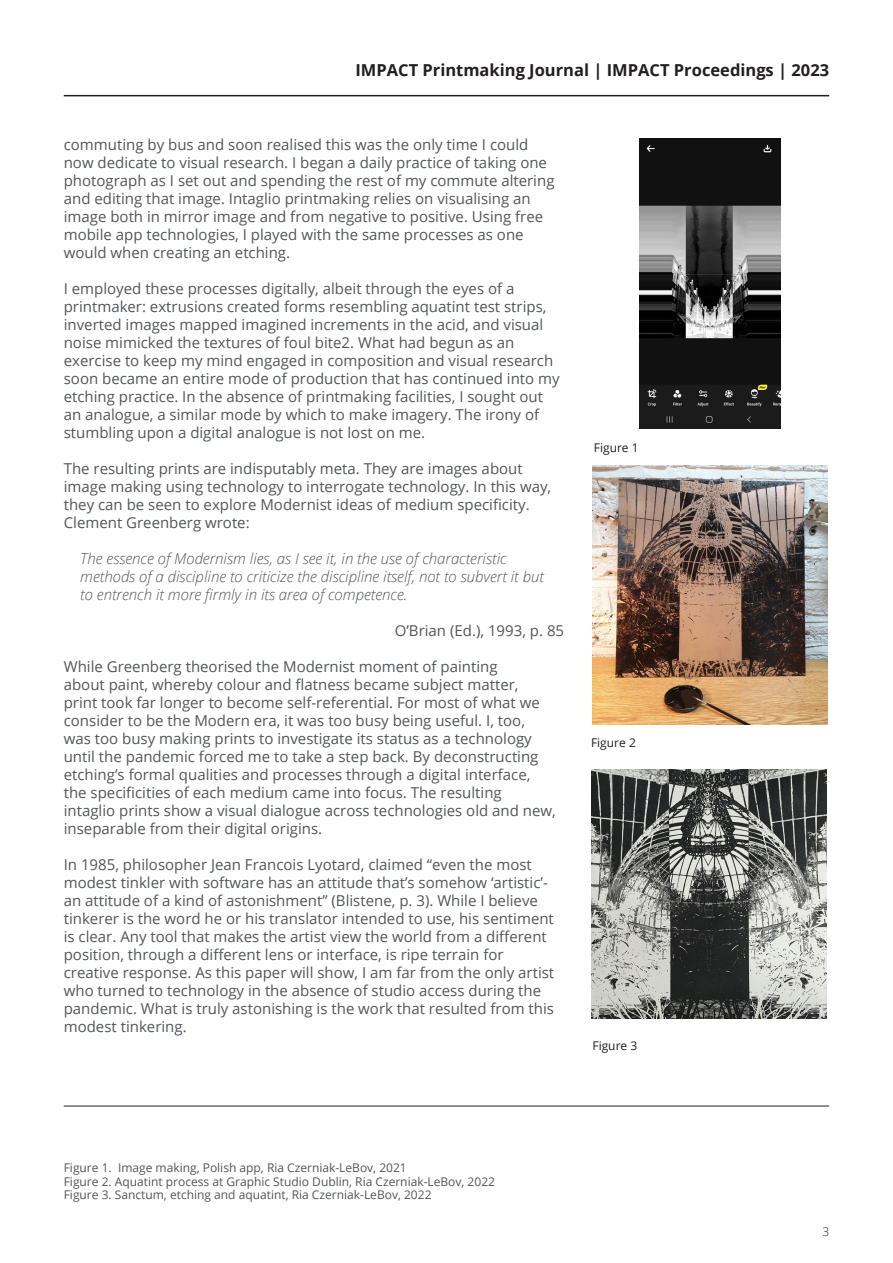
<style>
.page{position:relative;width:893px;height:1263px;background:#fff}
.page>*{position:absolute;margin:0;border:0;box-sizing:border-box;transform-origin:0 0}
.t1{font:700 16.5px "Open Sans";color:#231f20}
.Main_Text{font:15px/18px "Open Sans";color:#54555a}
.Main_Text-2{font:italic 300 15px/18px "Open Sans";color:#54555a}
.t2{font:12px "Open Sans";color:#54555a}
.t3{font:12px "Open Sans";color:#231f20}
.t4{font:300 12px "Open Sans";color:#231f20}
</style>
<div class="page">
<hr style="left:64px;top:95px;width:765px;height:1px;background:#231f20">
<hr style="left:64px;top:1106px;width:765px;height:1px;background:#231f20">
<img style="left:639px;top:138px;width:142px;height:291px">
<img style="left:592px;top:466px;width:236px;height:258px">
<img style="left:591px;top:769px;width:235px;height:250px">
<p class="t1" style="left:355px;top:59px;width:475px">IMPACT Printmaking Journal | IMPACT Proceedings | 2023</p>
<p class="Main_Text" style="left:64px;top:135px;width:492px">commuting by bus and soon realised this was the only time I could now dedicate to visual research. I began a daily practice of taking one photograph as I set out and spending the rest of my commute altering and editing that image. Intaglio printmaking relies on visualising an image both in mirror image and from negative to positive. Using free mobile app technologies, I played with the same processes as one would when creating an etching.</p>
<p class="Main_Text" style="left:64px;top:279px;width:497px">I employed these processes digitally, albeit through the eyes of a printmaker: extrusions created forms resembling aquatint test strips, inverted images mapped imagined increments in the acid, and visual noise mimicked the textures of foul bite2. What had begun as an exercise to keep my mind engaged in composition and visual research soon became an entire mode of production that has continued into my etching practice. In the absence of printmaking facilities, I sought out an analogue, a similar mode by which to make imagery. The irony of stumbling upon a digital analogue is not lost on me.</p>
<p class="Main_Text" style="left:64px;top:459px;width:489px">The resulting prints are indisputably meta. They are images about image making using technology to interrogate technology. In this way, they can be seen to explore Modernist ideas of medium specificity.<br>Clement Greenberg wrote:</p>
<p class="Main_Text-2" style="left:80px;top:549px;width:465px">The essence of Modernism lies, as I see it, in the use of characteristic methods of a discipline to criticize the discipline itself, not to subvert it but to entrench it more firmly in its area of competence.</p>
<p class="Main_Text" style="left:395px;top:621px;width:171px">O’Brian (Ed.), 1993, p. 85</p>
<p class="Main_Text" style="left:64px;top:657px;width:494px">While Greenberg theorised the Modernist moment of painting<br>about paint, whereby colour and flatness became subject matter, print took far longer to become self-referential. For most of what we consider to be the Modern era, it was too busy being useful. I, too, was too busy making prints to investigate its status as a technology until the pandemic forced me to take a step back. By deconstructing etching’s formal qualities and processes through a digital interface, the specificities of each medium came into focus. The resulting intaglio prints show a visual dialogue across technologies old and new, inseparable from their digital origins.</p>
<p class="Main_Text" style="left:64px;top:855px;width:492px">In 1985, philosopher Jean Francois Lyotard, claimed “even the most modest tinkler with software has an attitude that’s somehow ‘artistic’- an attitude of a kind of astonishment” (Blistene, p. 3). While I believe tinkerer is the word he or his translator intended to use, his sentiment is clear. Any tool that makes the artist view the world from a different position, through a different lens or interface, is ripe terrain for creative response. As this paper will show, I am far from the only artist who turned to technology in the absence of studio access during the pandemic. What is truly astonishing is the work that resulted from this modest tinkering.</p>
<p class="t3" style="left:594px;top:439px;width:46px">Figure 1</p>
<p class="t3" style="left:591px;top:735px;width:46px">Figure 2</p>
<p class="t3" style="left:592px;top:1037px;width:46px">Figure 3</p>
<p class="t2" style="left:64px;top:1159px;width:345px">Figure 1. Image making, Polish app, Ria Czerniak-LeBov, 2021</p>
<p class="t2" style="left:64px;top:1173px;width:433px">Figure 2. Aquatint process at Graphic Studio Dublin, Ria Czerniak-LeBov, 2022</p>
<p class="t2" style="left:64px;top:1186px;width:369px">Figure 3. Sanctum, etching and aquatint, Ria Czerniak-LeBov, 2022</p>
<p class="t4" style="left:822px;top:1223px;width:8px">3</p>
</div>
